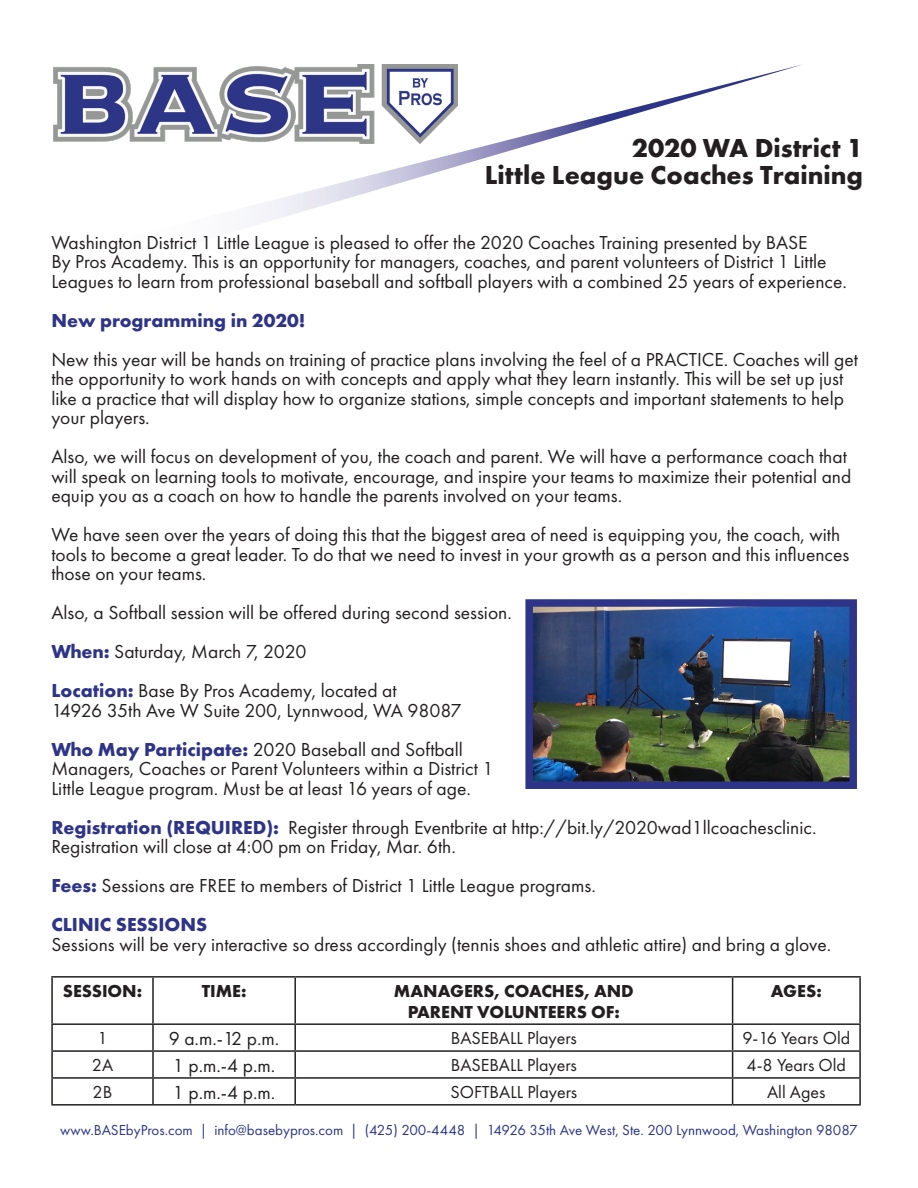
<style>
.page{position:relative;width:918px;height:1188px;background:#fff}
.page>*{position:absolute;margin:0;border:0;box-sizing:border-box;transform-origin:0 0}
.t1{font:700 27px "Futura PT";color:#231f20}
.t2{font:19.5px/19.5px "Futura PT";color:#231f20}
.t3{font:700 19.5px "Futura PT";color:#2e3488}
.t4{font:18px "Futura PT";color:#231f20}
.t5{font:700 18px "Futura PT";color:#231f20}
.t6{font:15px "Futura PT";color:#2b3588}
.s1{font-weight:700;color:#2e3488}
</style>
<div class="page">
<svg style="left:253px;top:64px;width:550px;height:162px"></svg>
<hr style="left:51px;top:976px;width:102px;height:2px;background:#231f20">
<hr style="left:51px;top:978px;width:2px;height:45px;background:#231f20">
<hr style="left:153px;top:976px;width:142px;height:2px;background:#231f20">
<hr style="left:152px;top:978px;width:2px;height:45px;background:#231f20">
<hr style="left:295px;top:976px;width:438px;height:2px;background:#231f20">
<hr style="left:294px;top:978px;width:2px;height:45px;background:#231f20">
<hr style="left:733px;top:976px;width:128px;height:2px;background:#231f20">
<hr style="left:732px;top:978px;width:1px;height:45px;background:#231f20">
<hr style="left:859px;top:978px;width:2px;height:45px;background:#231f20">
<hr style="left:51px;top:1023px;width:102px;height:2px;background:#231f20">
<hr style="left:51px;top:1025px;width:2px;height:25px;background:#231f20">
<hr style="left:153px;top:1023px;width:142px;height:2px;background:#231f20">
<hr style="left:152px;top:1025px;width:2px;height:25px;background:#231f20">
<hr style="left:295px;top:1023px;width:438px;height:2px;background:#231f20">
<hr style="left:294px;top:1025px;width:2px;height:25px;background:#231f20">
<hr style="left:733px;top:1023px;width:128px;height:2px;background:#231f20">
<hr style="left:859px;top:1025px;width:2px;height:25px;background:#231f20">
<hr style="left:51px;top:1050px;width:102px;height:2px;background:#231f20">
<hr style="left:51px;top:1052px;width:2px;height:25px;background:#231f20">
<hr style="left:153px;top:1050px;width:142px;height:2px;background:#231f20">
<hr style="left:152px;top:1052px;width:2px;height:25px;background:#231f20">
<hr style="left:295px;top:1050px;width:438px;height:2px;background:#231f20">
<hr style="left:294px;top:1052px;width:2px;height:25px;background:#231f20">
<hr style="left:733px;top:1050px;width:128px;height:2px;background:#231f20">
<hr style="left:859px;top:1052px;width:2px;height:25px;background:#231f20">
<hr style="left:51px;top:1077px;width:102px;height:2px;background:#231f20">
<hr style="left:51px;top:1079px;width:2px;height:25px;background:#231f20">
<hr style="left:153px;top:1077px;width:142px;height:2px;background:#231f20">
<hr style="left:152px;top:1079px;width:2px;height:25px;background:#231f20">
<hr style="left:295px;top:1077px;width:438px;height:2px;background:#231f20">
<hr style="left:294px;top:1079px;width:2px;height:25px;background:#231f20">
<hr style="left:733px;top:1077px;width:128px;height:2px;background:#231f20">
<svg style="left:732px;top:1025px;width:1px;height:79px"></svg>
<hr style="left:859px;top:1079px;width:2px;height:25px;background:#231f20">
<hr style="left:51px;top:1104px;width:102px;height:2px;background:#231f20">
<hr style="left:153px;top:1104px;width:142px;height:2px;background:#231f20">
<hr style="left:295px;top:1104px;width:438px;height:2px;background:#231f20">
<hr style="left:733px;top:1104px;width:128px;height:2px;background:#231f20">
<img style="left:53px;top:65px;width:404px;height:79px">
<img style="left:534px;top:608px;width:314px;height:172px">
<div style="left:525px;top:599px;width:332px;height:190px;border:8px solid #2e3488"></div>
<p class="t1" style="left:632px;top:131px;width:233px">2020 WA District 1</p>
<p class="t1" style="left:485px;top:158px;width:380px">Little League Coaches Training</p>
<p class="t2" style="left:51px;top:232px;width:797px">Washington District 1 Little League is pleased to offer the 2020 Coaches Training presented by BASE<br>By Pros Academy. This is an opportunity for managers, coaches, and parent volunteers of District 1 Little<br>Leagues to learn from professional baseball and softball players with a combined 25 years of experience.</p>
<p class="t3" style="left:51px;top:308px;width:256px">New programming in 2020!</p>
<p class="t2" style="left:51px;top:349px;width:808px">New this year will be hands on training of practice plans involving the feel of a PRACTICE. Coaches will get the opportunity to work hands on with concepts and apply what they learn instantly. This will be set up just like a practice that will display how to organize stations, simple concepts and important statements to help your players.</p>
<p class="t2" style="left:51px;top:447px;width:802px">Also, we will focus on development of you, the coach and parent. We will have a performance coach that will speak on learning tools to motivate, encourage, and inspire your teams to maximize their potential and equip you as a coach on how to handle the parents involved on your teams.</p>
<p class="t2" style="left:51px;top:525px;width:800px">We have seen over the years of doing this that the biggest area of need is equipping you, the coach, with tools to become a great leader. To do that we need to invest in your growth as a person and this influences those on your teams.</p>
<p class="t2" style="left:51px;top:603px;width:462px">Also, a Softball session will be offered during second session.</p>
<p class="t2" style="left:51px;top:642px;width:257px"><span class="s1">When:</span> Saturday, March 7, 2020</p>
<p class="t2" style="left:51px;top:681px;width:347px"><span class="s1">Location:</span> Base By Pros Academy, located at</p>
<p class="t2" style="left:51px;top:700px;width:412px">14926 35th Ave W Suite 200, Lynnwood, WA 98087</p>
<p class="t2" style="left:51px;top:739px;width:444px"><span class="s1">Who May Participate:</span> 2020 Baseball and Softball<br>Managers, Coaches or Parent Volunteers within a District 1<br>Little League program. Must be at least 16 years of age.</p>
<p class="t2" style="left:51px;top:817px;width:767px"><span class="s1">Registration (REQUIRED):</span> Register through Eventbrite at http://bit.ly/2020wad1llcoachesclinic.<br>Registration will close at 4:00 pm on Friday, Mar. 6th.</p>
<p class="t2" style="left:51px;top:876px;width:546px"><span class="s1">Fees:</span> Sessions are FREE to members of District 1 Little League programs.</p>
<p class="t3" style="left:51px;top:912px;width:157px">CLINIC SESSIONS</p>
<p class="t2" style="left:51px;top:934px;width:782px">Sessions will be very interactive so dress accordingly (tennis shoes and athletic attire) and bring a glove.</p>
<p class="t5" style="left:63px;top:979px;width:81px">SESSION:</p>
<p class="t5" style="left:202px;top:979px;width:46px">TIME:</p>
<p class="t5" style="left:394px;top:979px;width:241px">MANAGERS, COACHES, AND</p>
<p class="t5" style="left:408px;top:1001px;width:214px">PARENT VOLUNTEERS OF:</p>
<p class="t5" style="left:771px;top:979px;width:52px">AGES:</p>
<p class="t4" style="left:97px;top:1027px;width:12px">1</p>
<p class="t2" style="left:169px;top:1029px;width:112px">9 a.m.-12 p.m.</p>
<p class="t4" style="left:451px;top:1027px;width:128px">BASEBALL Players</p>
<p class="t4" style="left:742px;top:1027px;width:109px">9-16 Years Old</p>
<p class="t4" style="left:92px;top:1054px;width:23px">2A</p>
<p class="t2" style="left:173px;top:1056px;width:104px">1 p.m.-4 p.m.</p>
<p class="t4" style="left:451px;top:1054px;width:128px">BASEBALL Players</p>
<p class="t4" style="left:747px;top:1054px;width:101px">4-8 Years Old</p>
<p class="t4" style="left:93px;top:1081px;width:21px">2B</p>
<p class="t2" style="left:173px;top:1082px;width:104px">1 p.m.-4 p.m.</p>
<p class="t4" style="left:451px;top:1081px;width:128px">SOFTBALL Players</p>
<p class="t4" style="left:767px;top:1081px;width:60px">All Ages</p>
<p class="t6" style="left:60px;top:1121px;width:799px">www.BASEbyPros.com | info@basebypros.com | (425) 200-4448 | 14926 35th Ave West, Ste. 200 Lynnwood, Washington 98087</p>
</div>
